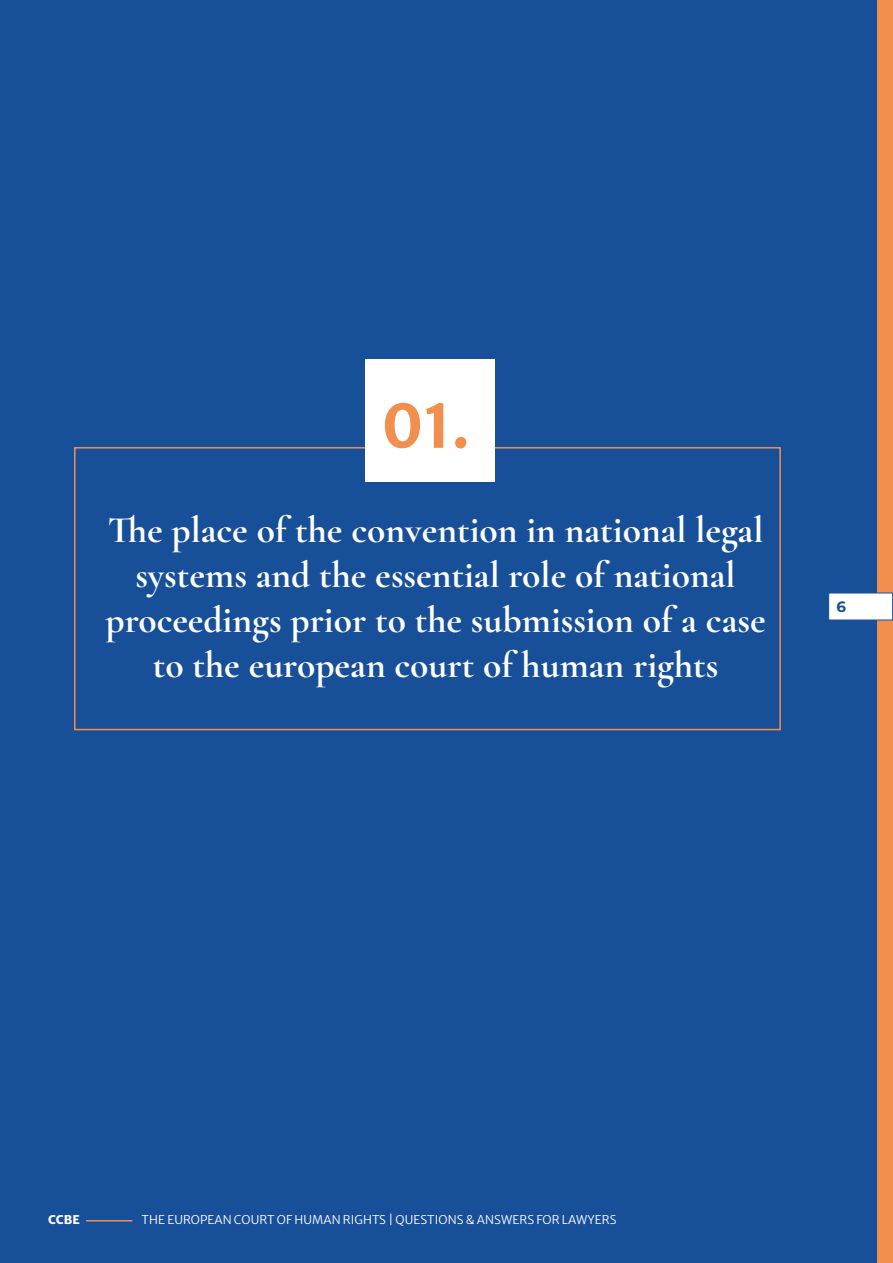
<style>
.page{position:relative;width:893px;height:1263px;background:#174f99}
.page>*{position:absolute;margin:0;border:0;box-sizing:border-box;transform-origin:0 0}
.t1{font:60px "Merriweather Sans";color:#f28f4f}
.t2{font:700 37.5px/45px "Cormorant Garamond";color:#fff;text-align:center}
.t3{font:700 15px "Montserrat";color:#174f99}
.t4{font:12px "Merriweather Sans";letter-spacing:.005em;color:#fff}
</style>
<div class="page">
<div style="left:74px;top:447px;width:707px;height:283px;border:2px solid #f28f4f"></div>
<div style="left:365px;top:360px;width:130px;height:122px;background:#fff"></div>
<div style="left:878px;top:0;width:15px;height:1263px;background:#f28f4f"></div>
<div style="left:828px;top:593px;width:65px;height:27px;background:#fff;border:1px solid #174f99"></div>
<hr style="left:86px;top:1220px;width:46px;height:1px;background:#f28f4f">
<h1 class="t1" style="left:382px;top:374px;width:90px">01.</h1>
<p class="t2" style="left:105px;top:507px;width:662px">The place of the convention in national legal systems and the essential role of national proceedings prior to the submission of a case to the european court of human rights</p>
<p class="t3" style="left:836px;top:595px;width:11px">6</p>
<p class="t4" style="left:48px;top:1209px;width:33px">CCBE</p>
<p class="t4" style="left:142px;top:1209px;width:476px">THE EUROPEAN COURT OF HUMAN RIGHTS | QUESTIONS &amp; ANSWERS FOR LAWYERS</p>
</div>
